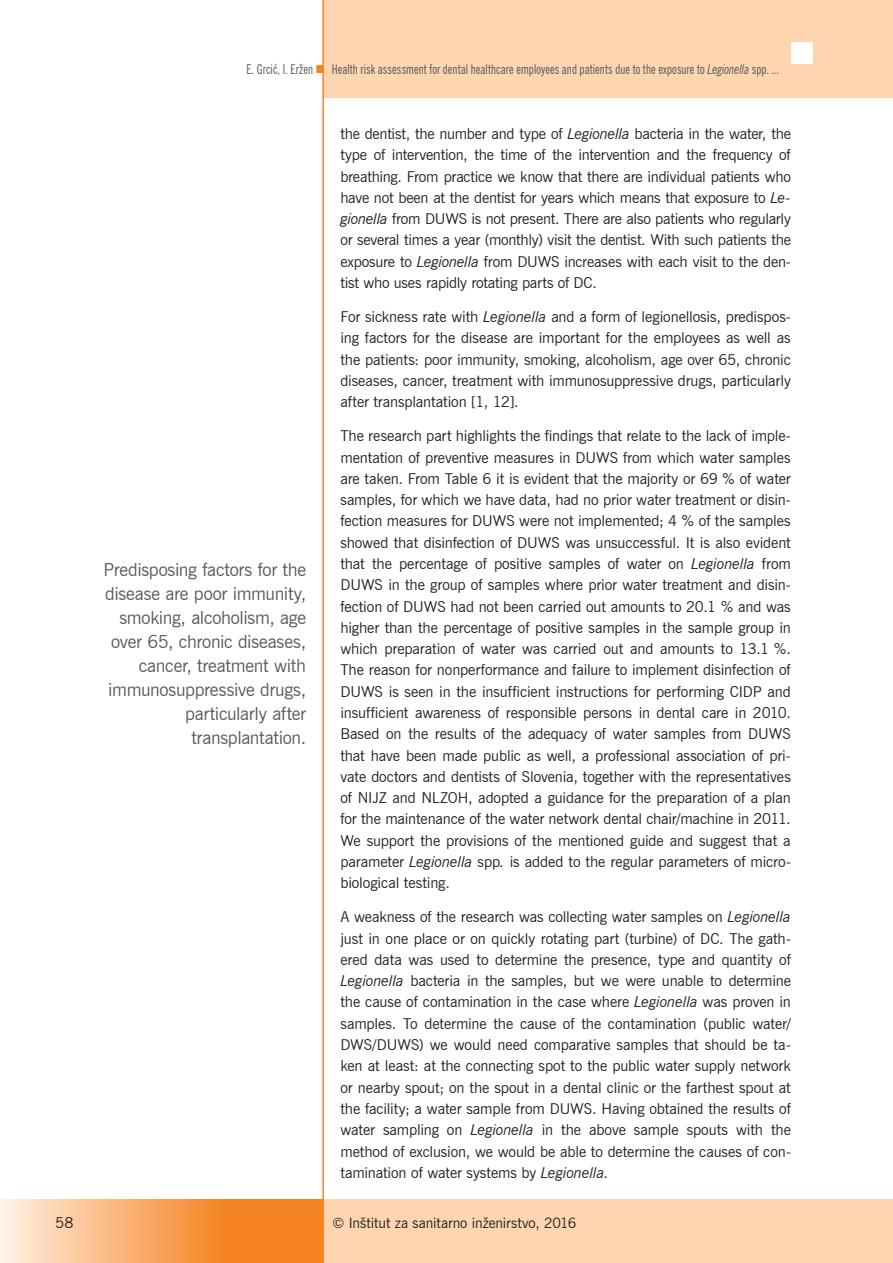
<style>
.page{position:relative;width:893px;height:1263px;background:#fff}
.page>*{position:absolute;margin:0;border:0;box-sizing:border-box;transform-origin:0 0}
.t1{font:18px/24px "News Gothic L2";letter-spacing:-.015em;color:#57585a;text-align:right}
.t2{font:15px/21.3px "News Gothic L2";letter-spacing:-.01em;color:#231f20;text-align:justify}
.t3{font:14.25px "News Gothic L2";letter-spacing:-.005em;color:#231f20}
.t4{font:condensed 13.5px "News Gothic L2";letter-spacing:.005em;color:#57585a;scale:.9 1}
.s1{color:#f58220}
.s2{font-style:italic}
</style>
<div class="page">
<svg style="left:0;top:1200px;width:322px;height:63px;background:#f8a965"></svg>
<div style="left:324px;top:1200px;width:569px;height:63px;background:#fdd5b0"></div>
<div style="left:323px;top:0;width:570px;height:97px;background:#fdd5b0"></div>
<hr style="left:322px;top:0;width:2px;height:1263px;background:#f58220">
<div style="left:791px;top:43px;width:21px;height:21px;background:#fff"></div>
<p class="t4" style="left:246px;top:61px;width:593px">E. Grcić, I. Eržen <span class="s1">■</span> Health risk assessment for dental healthcare employees and patients due to the exposure to <span class="s2">Legionella</span> spp. ...</p>
<p class="t1" style="left:103px;top:557px;width:204px">Predisposing factors for the disease are poor immunity, smoking, alcoholism, age over 65, chronic diseases, cancer, treatment with immunosuppressive drugs, particularly after transplantation.</p>
<p class="t2" style="left:340px;top:123px;width:452px">the dentist, the number and type of <span class="s2">Legionella</span> bacteria in the water, the type of intervention, the time of the intervention and the frequency of breathing. From practice we know that there are individual patients who have not been at the dentist for years which means that exposure to <span class="s2">Le&shy;gionella</span> from DUWS is not present. There are also patients who regularly or several times a year (monthly) visit the dentist. With such patients the exposure to <span class="s2">Legionella</span> from DUWS increases with each visit to the den&shy;tist who uses rapidly rotating parts of DC.</p>
<p class="t2" style="left:340px;top:306px;width:452px">For sickness rate with <span class="s2">Legionella</span> and a form of legionellosis, predispos&shy;ing factors for the disease are important for the employees as well as the patients: poor immunity, smoking, alcoholism, age over 65, chronic diseases, cancer, treatment with immunosuppressive drugs, particularly after transplantation [1, 12].</p>
<p class="t2" style="left:340px;top:425px;width:452px">The research part highlights the findings that relate to the lack of imple&shy;mentation of preventive measures in DUWS from which water samples are taken. From Table 6 it is evident that the majority or 69 % of water samples, for which we have data, had no prior water treatment or disin&shy;fection measures for DUWS were not implemented; 4 % of the samples showed that disinfection of DUWS was unsuccessful. It is also evident that the percentage of positive samples of water on <span class="s2">Legionella</span> from DUWS in the group of samples where prior water treatment and disin&shy;fection of DUWS had not been carried out amounts to 20.1 % and was higher than the percentage of positive samples in the sample group in which preparation of water was carried out and amounts to 13.1 %.<br>The reason for nonperformance and failure to implement disinfection of DUWS is seen in the insufficient instructions for performing CIDP and insufficient awareness of responsible persons in dental care in 2010.<br>Based on the results of the adequacy of water samples from DUWS that have been made public as well, a professional association of pri&shy;vate doctors and dentists of Slovenia, together with the representatives of NIJZ and NLZOH, adopted a guidance for the preparation of a plan for the maintenance of the water network dental chair/machine in 2011.<br>We support the provisions of the mentioned guide and suggest that a parameter <span class="s2">Legionella</span> spp<span class="s2">.</span> is added to the regular parameters of micro&shy;biological testing.</p>
<p class="t2" style="left:340px;top:906px;width:452px">A weakness of the research was collecting water samples on <span class="s2">Legionella </span>just in one place or on quickly rotating part (turbine) of DC. The gath&shy;ered data was used to determine the presence, type and quantity of <span class="s2">Legionella</span> bacteria in the samples, but we were unable to determine the cause of contamination in the case where <span class="s2">Legionella</span> was proven in samples. To determine the cause of the contamination (public water/ DWS/DUWS) we would need comparative samples that should be ta&shy;ken at least: at the connecting spot to the public water supply network or nearby spout; on the spout in a dental clinic or the farthest spout at the facility; a water sample from DUWS. Having obtained the results of water sampling on <span class="s2">Legionella</span> in the above sample spouts with the method of exclusion, we would be able to determine the causes of con&shy;tamination of water systems by <span class="s2">Legionella</span>.</p>
<p class="t2" style="left:55px;top:1212px;width:20px">58</p>
<p class="t3" style="left:333px;top:1214px;width:245px">© Inštitut za sanitarno inženirstvo, 2016</p>
</div>
